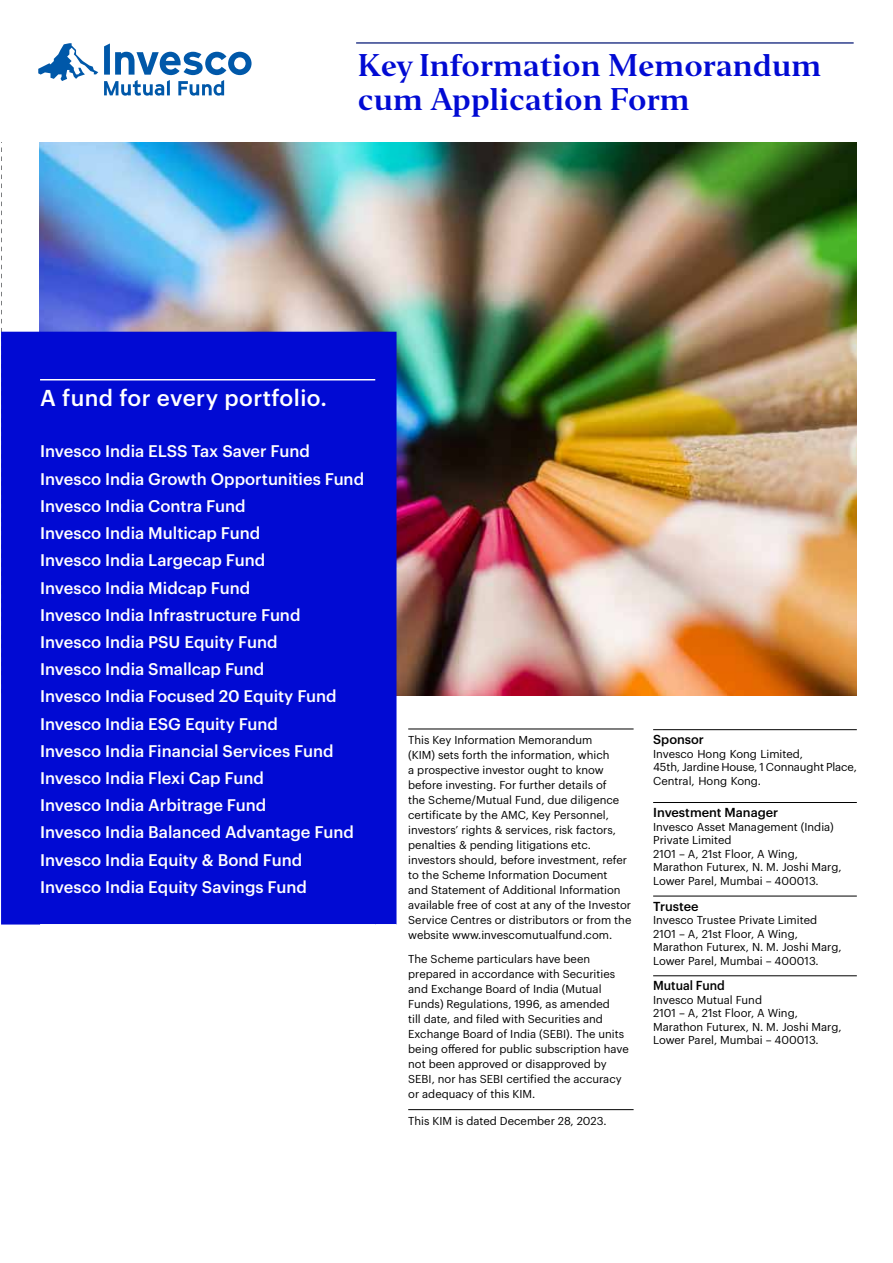
<style>
.page{position:relative;width:893px;height:1263px;background:#fff}
.page>*{position:absolute;margin:0;border:0;box-sizing:border-box;transform-origin:0 0}
.t1{font:29.25px/34.5px "Invesco Editor";color:#010ad3}
.t2{font:500 22.5px "Graphik";letter-spacing:.02em;color:#fff}
.t3{font:500 16.5px/27.2px "Graphik";color:#fff}
.t4{font:500 12.75px "Graphik";color:#000}
.t5{font:500 12.75px "Graphik";color:#000;scale:.95 1}
.t6{font:11.25px/15px "Graphik";color:#000}
</style>
<div class="page">
<svg style="left:1px;top:142px;width:1px;height:190px"></svg>
<img style="left:40px;top:142px;width:816px;height:553px">
<hr style="left:356px;top:42px;width:498px;height:2px;background:#2e3e8c">
<hr style="left:408px;top:729px;width:226px;height:1px;background:#000">
<hr style="left:408px;top:1109px;width:226px;height:1px;background:#000">
<div style="left:1px;top:332px;width:395px;height:592px;background:#010ad3"></div>
<hr style="left:40px;top:379px;width:335px;height:1px;background:#fff">
<hr style="left:653px;top:729px;width:204px;height:1px;background:#000">
<hr style="left:653px;top:802px;width:204px;height:1px;background:#000">
<hr style="left:653px;top:896px;width:204px;height:1px;background:#000">
<hr style="left:653px;top:975px;width:204px;height:1px;background:#000">
<svg style="left:38px;top:43px;width:60px;height:38px"></svg>
<svg style="left:104px;top:43px;width:148px;height:53px"></svg>
<h1 class="t1" style="left:358px;top:48px;width:465px">Key Information Memorandum cum Application Form</h1>
<h2 class="t2" style="left:40px;top:381px;width:288px">A fund for every portfolio.</h2>
<p class="t3" style="left:40px;top:436px;width:326px">Invesco India ELSS Tax Saver Fund<br>Invesco India Growth Opportunities Fund<br>Invesco India Contra Fund<br>Invesco India Multicap Fund<br>Invesco India Largecap Fund<br>Invesco India Midcap Fund<br>Invesco India Infrastructure Fund<br>Invesco India PSU Equity Fund<br>Invesco India Smallcap Fund<br>Invesco India Focused 20 Equity Fund<br>Invesco India ESG Equity Fund<br>Invesco India Financial Services Fund<br>Invesco India Flexi Cap Fund<br>Invesco India Arbitrage Fund<br>Invesco India Balanced Advantage Fund<br>Invesco India Equity &amp; Bond Fund<br>Invesco India Equity Savings Fund</p>
<p class="t6" style="left:408px;top:731px;width:225px">This Key Information Memorandum<br>(KIM) sets forth the information, which<br>a prospective investor ought to know before investing. For further details of<br>the Scheme/Mutual Fund, due diligence certificate by the AMC, Key Personnel, investors’ rights &amp; services, risk factors, penalties &amp; pending litigations etc. investors should, before investment, refer to the Scheme Information Document<br>and Statement of Additional Information available free of cost at any of the Investor Service Centres or distributors or from the website www.invescomutualfund.com.</p>
<p class="t6" style="left:408px;top:950px;width:222px">The Scheme particulars have been prepared in accordance with Securities and Exchange Board of India (Mutual Funds) Regulations, 1996, as amended<br>till date, and filed with Securities and Exchange Board of India (SEBI). The units being offered for public subscription have not been approved or disapproved by SEBI, nor has SEBI certified the accuracy or adequacy of this KIM.</p>
<p class="t6" style="left:408px;top:1112px;width:200px">This KIM is dated December 28, 2023.</p>
<p class="t4" style="left:653px;top:730px;width:52px">Sponsor</p>
<p class="t6" style="left:653px;top:746px;width:205px;line-height:13.5px">Invesco Hong Kong Limited,<br>45th, Jardine House, 1 Connaught Place,<br>Central, Hong Kong.</p>
<p class="t4" style="left:653px;top:803px;width:127px">Investment Manager</p>
<p class="t6" style="left:653px;top:819px;width:190px;line-height:13.5px">Invesco Asset Management (India)<br>Private Limited<br>2101 – A, 21st Floor, A Wing,<br>Marathon Futurex, N. M. Joshi Marg,<br>Lower Parel, Mumbai – 400013.</p>
<p class="t4" style="left:653px;top:896px;width:47px">Trustee</p>
<p class="t6" style="left:653px;top:912px;width:190px;line-height:13.5px">Invesco Trustee Private Limited<br>2101 – A, 21st Floor, A Wing,<br>Marathon Futurex, N. M. Joshi Marg,<br>Lower Parel, Mumbai – 400013.</p>
<p class="t5" style="left:653px;top:976px;width:77px">Mutual Fund</p>
<p class="t6" style="left:653px;top:992px;width:190px;line-height:13.5px">Invesco Mutual Fund<br>2101 – A, 21st Floor, A Wing,<br>Marathon Futurex, N. M. Joshi Marg,<br>Lower Parel, Mumbai – 400013.</p>
</div>
